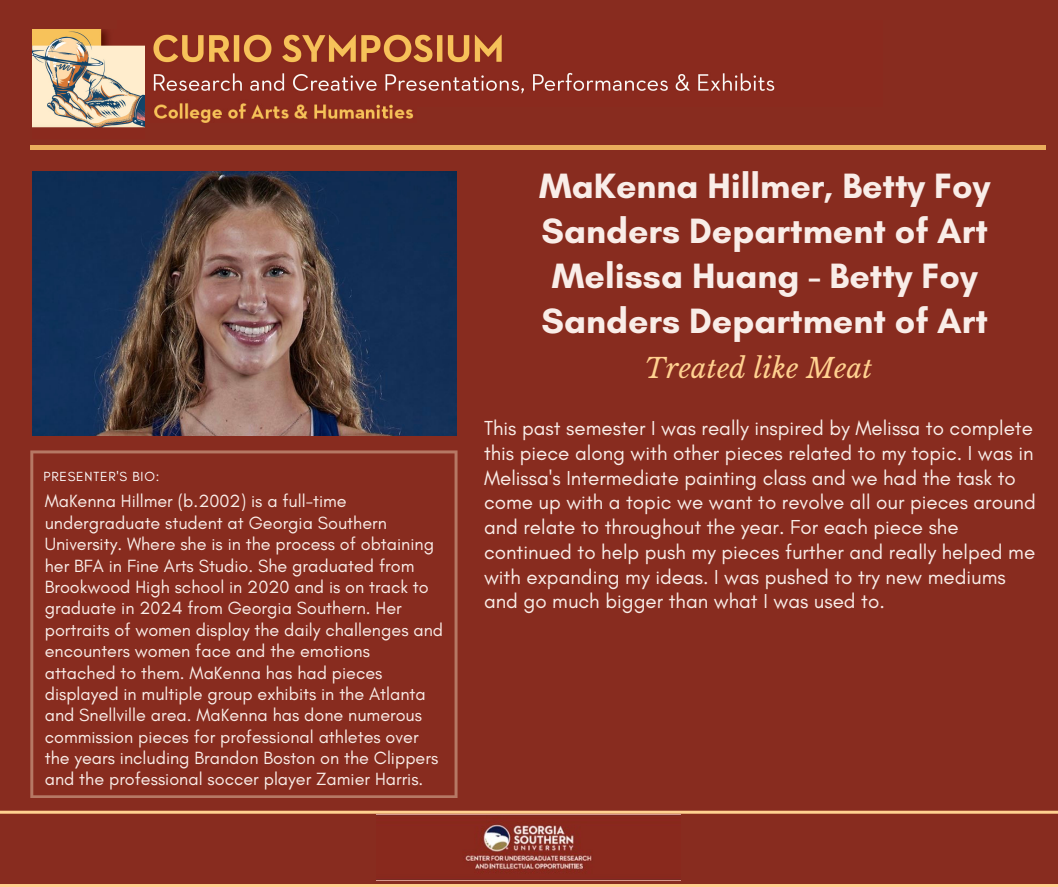
<style>
.page{position:relative;width:1058px;height:887px;background:#fff}
.page>*{position:absolute;margin:0;border:0;box-sizing:border-box;transform-origin:0 0}
.t1{font:700 35.85px/45px "Glacial Indifference";color:#f9ede8}
.t2{font:italic 27px "Libre Baskerville";letter-spacing:.01em;color:#ffd190}
.t3{font:20.55px/24.8px "Glacial Indifference";color:#f9ede8}
.t4{font:18px/21.3px "Glacial Indifference";color:#f9ede8}
.t5{font:13.5px "Glacial Indifference";letter-spacing:.06em;color:#fff}
</style>
<div class="page">
<div style="left:0;top:0;width:1058px;height:886px;background:#882c1f"></div>
<hr style="left:30px;top:145px;width:1015px;height:4px;background:#eaad5c">
<img style="left:32px;top:171px;width:424px;height:265px">
<svg style="left:30px;top:450px;width:427px;height:348px"></svg>
<svg style="left:0;top:810px;width:1058px;height:76px"></svg>
<img style="left:377px;top:814px;width:304px;height:66px">
<img style="left:144px;top:34px;width:631px;height:72px">
<img style="left:150px;top:96px;width:266px;height:26px">
<img style="left:33px;top:30px;width:111px;height:98px">
<p class="t5" style="left:43px;top:468px;width:117px">PRESENTER'S BIO:</p>
<p class="t4" style="left:45px;top:490px;width:400px">MaKenna Hillmer (b.2002) is a full-time undergraduate student at Georgia Southern University. Where she is in the process of obtaining her BFA in Fine Arts Studio. She graduated from Brookwood High school in 2020 and is on track to graduate in 2024 from Georgia Southern. Her portraits of women display the daily challenges and encounters women face and the emotions attached to them. MaKenna has had pieces displayed in multiple group exhibits in the Atlanta and Snellville area. MaKenna has done numerous commission pieces for professional athletes over the years including Brandon Boston on the Clippers and the professional soccer player Zamier Harris.</p>
<h1 class="t1" style="left:539px;top:163px;width:453px">MaKenna Hillmer, Betty Foy<br>Sanders Department of Art<br>Melissa Huang - Betty Foy<br>Sanders Department of Art</h1>
<h2 class="t2" style="left:644px;top:352px;width:229px">Treated like Meat</h2>
<p class="t3" style="left:484px;top:415px;width:553px">This past semester I was really inspired by Melissa to complete this piece along with other pieces related to my topic. I was in Melissa's Intermediate painting class and we had the task to come up with a topic we want to revolve all our pieces around and relate to throughout the year. For each piece she continued to help push my pieces further and really helped me with expanding my ideas. I was pushed to try new mediums and go much bigger than what I was used to.</p>
</div>
